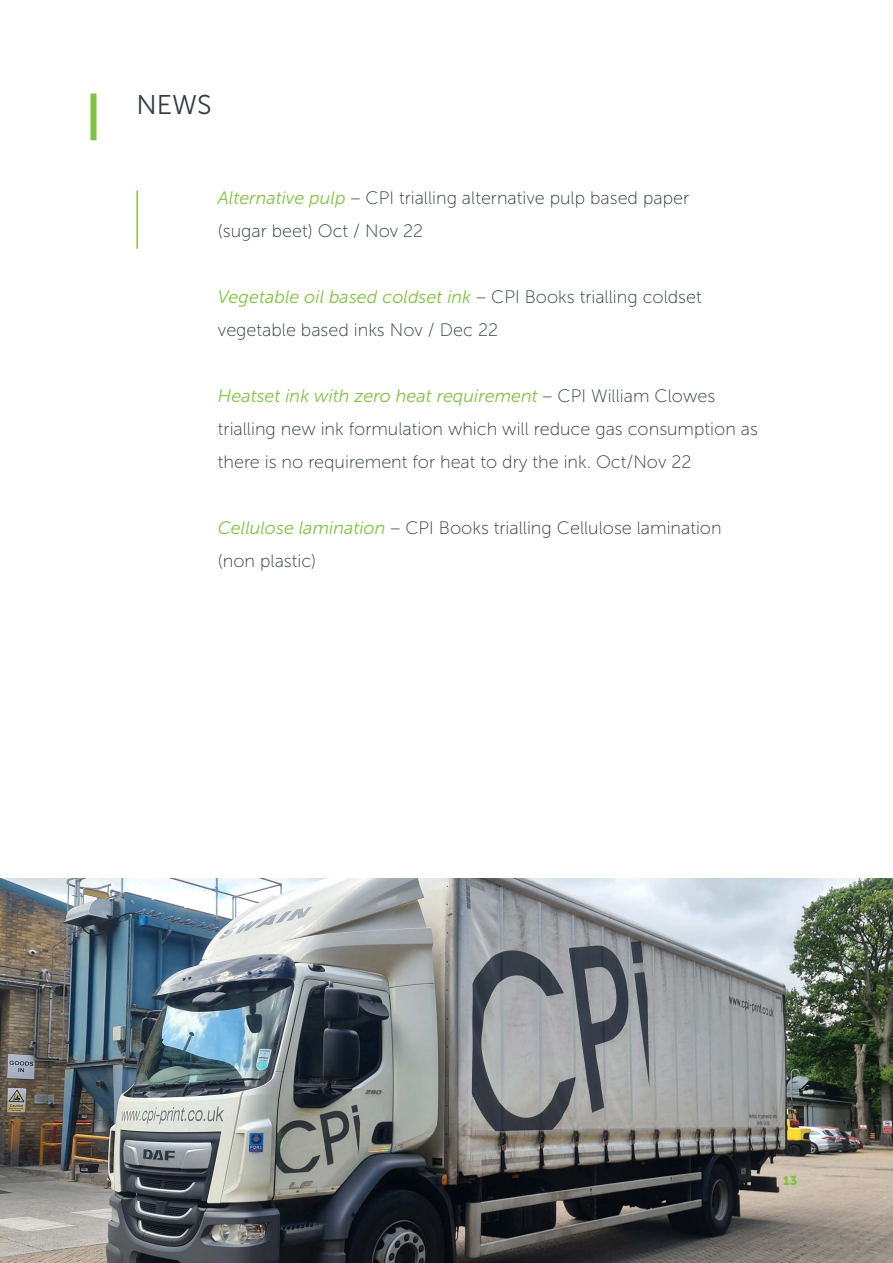
<style>
.page{position:relative;width:893px;height:1263px;background:#fff}
.page>*{position:absolute;margin:0;border:0;box-sizing:border-box;transform-origin:0 0}
.Page_Header_-_Black{font:27px "Museo Sans 300";color:#2f3b41}
.Page_Header_Subtext{font:18px/33px "Museo Sans 100";color:#2f3b41}
.t1{font:12.75px "Museo Sans 900";color:#81c340}
.s1{font-family:"Museo Sans 300";font-style:italic;color:#81c340}
</style>
<div class="page">
<img style="left:0;top:878px;width:893px;height:385px">
<div style="left:91px;top:94px;width:6px;height:46px;background:#81c340"></div>
<hr style="left:136px;top:191px;width:2px;height:58px;background:#81c340">
<p class="Page_Header_-_Black" style="left:136px;top:90px;width:77px">NEWS</p>
<p class="Page_Header_Subtext" style="left:218px;top:182px;width:473px"><span class="s1">Alternative pulp</span> – CPI trialling alternative pulp based paper</p>
<p class="Page_Header_Subtext" style="left:218px;top:215px;width:207px">(sugar beet) Oct / Nov 22</p>
<p class="Page_Header_Subtext" style="left:218px;top:281px;width:485px"><span class="s1">Vegetable oil based coldset ink</span> – CPI Books trialling coldset vegetable based inks Nov / Dec 22</p>
<p class="Page_Header_Subtext" style="left:218px;top:380px;width:541px"><span class="s1">Heatset ink with zero heat requirement</span> – CPI William Clowes trialling new ink formulation which will reduce gas consumption as there is no requirement for heat to dry the ink. Oct/Nov 22</p>
<p class="Page_Header_Subtext" style="left:218px;top:512px;width:505px"><span class="s1">Cellulose lamination</span> – CPI Books trialling Cellulose lamination (non plastic)</p>
<p class="t1" style="left:783px;top:1173px;width:16px">13</p>
</div>
